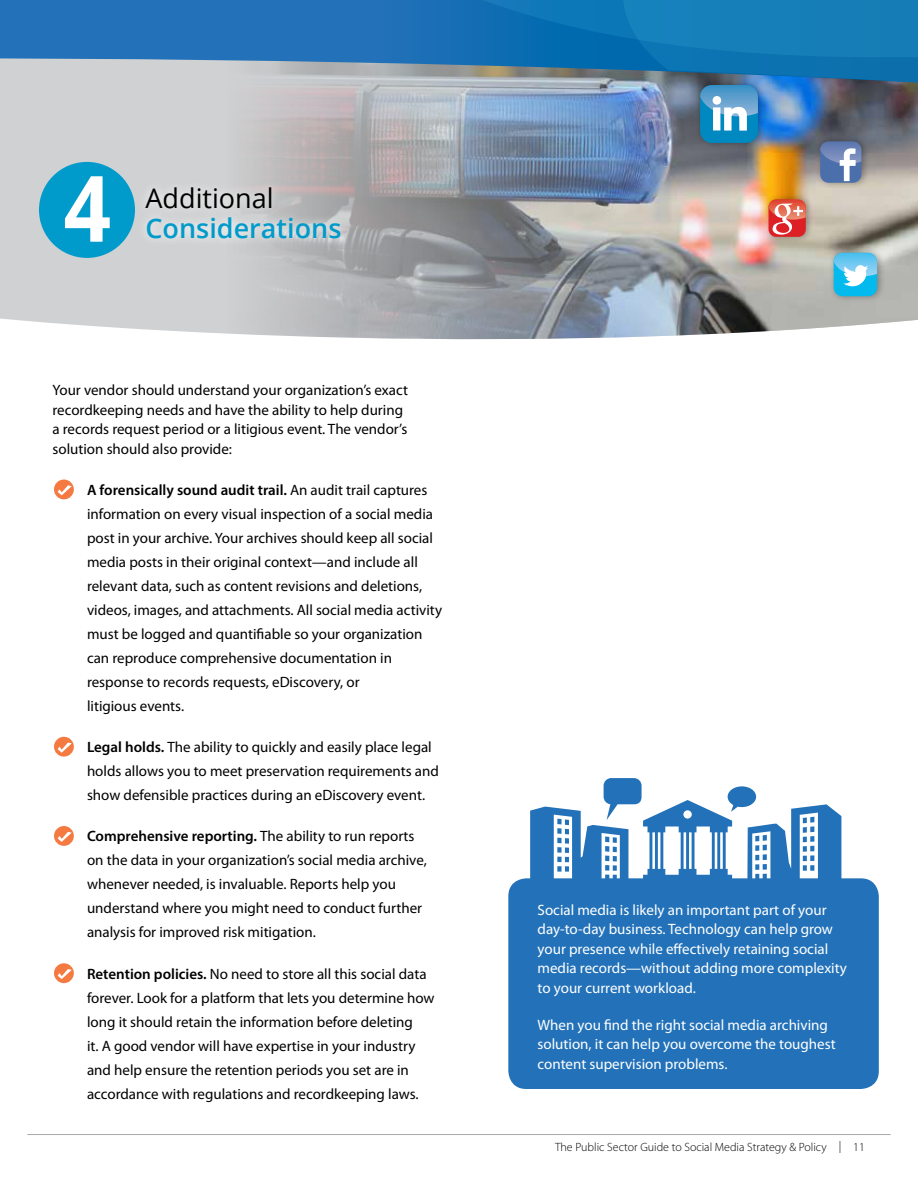
<style>
.page{position:relative;width:918px;height:1188px;background:#fff}
.page>*{position:absolute;margin:0;border:0;box-sizing:border-box;transform-origin:0 0}
.t1{font:700 91.65px "Open Sans";color:#fff;scale:.91 1}
.t2{font:600 27px "Open Sans";color:#009bcb}
.t3{font:27px "Open Sans";color:#000}
.t4{font:15px/24px "Myriad Pro";color:#000}
.t5{font:15px/19.5px "Myriad Pro";color:#fff}
.t6{font:300 12px "Myriad Pro";color:#000}
.s1{font-weight:600}
</style>
<div class="page">
<div style="left:508px;top:878px;width:371px;height:211px;background:#2372b9;border-radius:18px"></div>
<svg style="left:530px;top:807px;width:105px;height:72px"></svg>
<div style="left:604px;top:778px;width:38px;height:26px;background:#2372b9;border-radius:8px"></div>
<div style="left:0;top:83px;width:210px;height:250px;background:#cfd1d2"></div>
<img style="left:210px;top:83px;width:708px;height:257px">
<div style="left:39px;top:162px;width:96px;height:96px;background:#009bcb;border-radius:50%"></div>
<svg style="left:137px;top:179px;width:212px;height:68px;background:#cccccd"></svg>
<div style="left:54px;top:480px;width:20px;height:19px;background:#f47a42;border-radius:50%"></div>
<svg style="left:58px;top:485px;width:14px;height:10px"></svg>
<div style="left:54px;top:737px;width:20px;height:20px;background:#f47a42;border-radius:50%"></div>
<svg style="left:58px;top:743px;width:14px;height:10px"></svg>
<div style="left:54px;top:826px;width:20px;height:20px;background:#f47a42;border-radius:50%"></div>
<svg style="left:58px;top:832px;width:14px;height:10px"></svg>
<div style="left:54px;top:963px;width:20px;height:20px;background:#f47a42;border-radius:50%"></div>
<svg style="left:58px;top:969px;width:14px;height:10px"></svg>
<div style="left:829px;top:246px;width:57px;height:57px;background:#000;opacity:.3"></div>
<svg style="left:834px;top:253px;width:43px;height:43px"></svg>
<div style="left:816px;top:135px;width:54px;height:54px;background:#000;opacity:.3"></div>
<div style="left:764px;top:193px;width:50px;height:51px;background:#000;opacity:.3"></div>
<img style="left:768px;top:199px;width:1px;height:18px">
<svg style="left:769px;top:199px;width:37px;height:38px"></svg>
<svg style="left:643px;top:786px;width:199px;height:93px"></svg>
<hr style="left:27px;top:1134px;width:864px;height:1px;background:#a7a9ac">
<svg style="left:0;top:0;width:447px;height:83px;background:#4d88bc"></svg>
<img style="left:447px;top:0;width:471px;height:183px">
<h1 class="t1" style="left:64px;top:144px;width:54px">4</h1>
<h2 class="t3" style="left:146px;top:180px;width:130px">Additional</h2>
<h2 class="t2" style="left:146px;top:210px;width:198px">Considerations</h2>
<p class="t4" style="left:52px;top:380px;width:357px;line-height:19.5px">Your vendor should understand your organization’s exact recordkeeping needs and have the ability to help during a records request period or a litigious event. The vendor’s solution should also provide:</p>
<p class="t4" style="left:87px;top:478px;width:357px"><span class="s1">A forensically sound audit trail.</span> An audit trail captures information on every visual inspection of a social media post in your archive. Your archives should keep all social media posts in their original context—and include all relevant data, such as content revisions and deletions, videos, images, and attachments. All social media activity must be logged and quantifiable so your organization can reproduce comprehensive documentation in response to records requests, eDiscovery, or<br>litigious events.</p>
<p class="t4" style="left:87px;top:735px;width:353px"><span class="s1">Legal holds.</span> The ability to quickly and easily place legal holds allows you to meet preservation requirements and show defensible practices during an eDiscovery event.</p>
<p class="t4" style="left:87px;top:824px;width:341px"><span class="s1">Comprehensive reporting.</span> The ability to run reports on the data in your organization’s social media archive, whenever needed, is invaluable. Reports help you understand where you might need to conduct further analysis for improved risk mitigation.</p>
<p class="t4" style="left:87px;top:961px;width:349px"><span class="s1">Retention policies.</span> No need to store all this social data forever. Look for a platform that lets you determine how long it should retain the information before deleting<br>it. A good vendor will have expertise in your industry and help ensure the retention periods you set are in accordance with regulations and recordkeeping laws.</p>
<p class="t5" style="left:538px;top:900px;width:311px">Social media is likely an important part of your day-to-day business. Technology can help grow your presence while effectively retaining social media records—without adding more complexity to your current workload.</p>
<p class="t5" style="left:538px;top:1015px;width:300px">When you find the right social media archiving solution, it can help you overcome the toughest content supervision problems.</p>
<p class="t6" style="left:555px;top:1140px;width:311px">The Public Sector Guide to Social Media Strategy &amp; Policy | 11</p>
</div>
